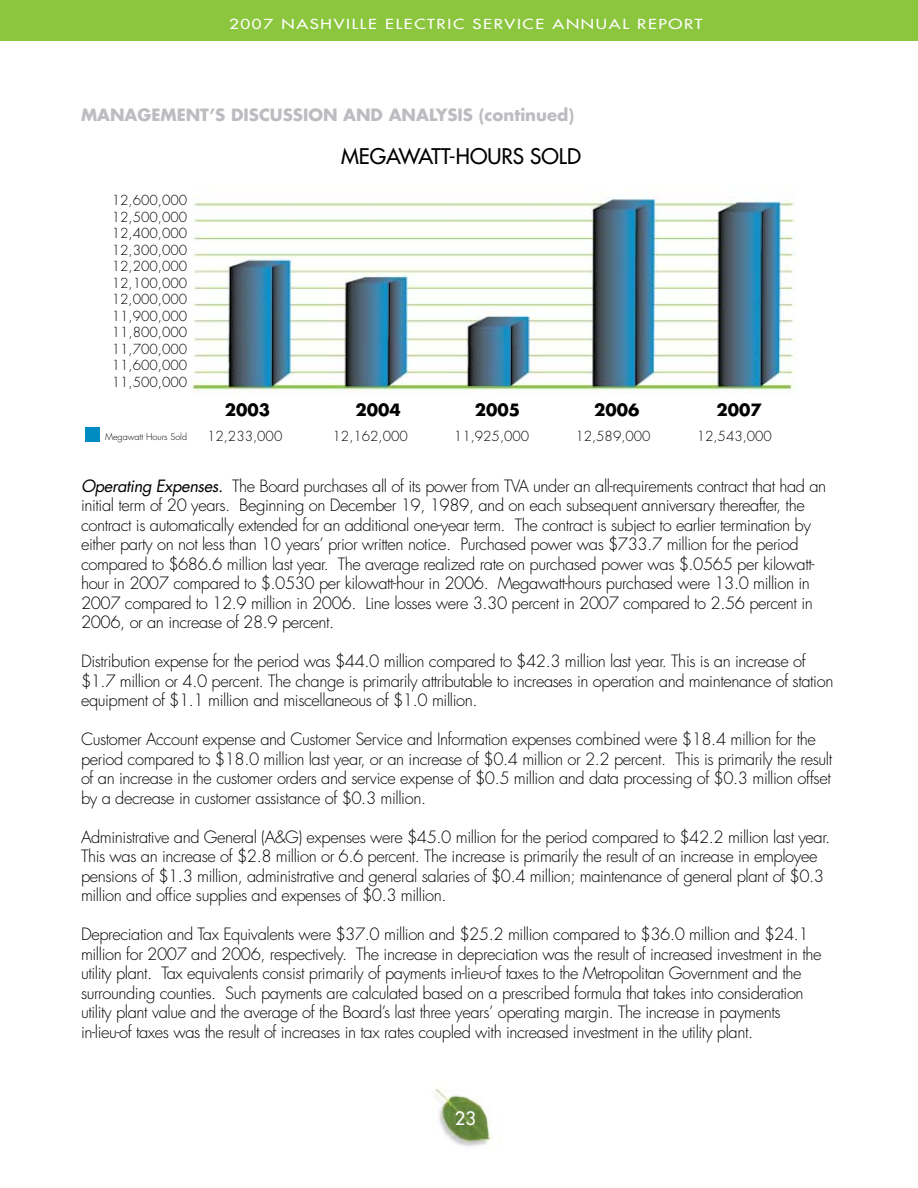
<style>
.page{position:relative;width:918px;height:1188px;background:#fff}
.page>*{position:absolute;margin:0;border:0;box-sizing:border-box;transform-origin:0 0}
.t1{font:21px "Futura";color:#000}
.t2{font:18px "Futura";color:#fff}
.t3{font:300 16.5px/19.5px "Futura";letter-spacing:-.025em;color:#000}
.t4{font:700 16.5px "Futura";color:#bcbdc0}
.t5{font:700 16.5px "Futura";color:#000}
.t6{font:300 13.5px/16.5px "Futura";color:#000;text-align:justify}
.t7{font:13.5px "Futura";letter-spacing:.1em;color:#fff;scale:1.25 1}
.t8{font:300 9px "Futura";color:#000}
.s1{font-weight:400;font-style:italic}
</style>
<div class="page">
<div style="left:0;top:0;width:918px;height:40px;background:#8cc63f"></div>
<img style="left:435px;top:1088px;width:57px;height:59px">
<div style="left:86px;top:428px;width:14px;height:14px;background:#008bc3"></div>
<img style="left:191px;top:196px;width:606px;height:197px">
<p class="t7" style="left:229px;top:15px;width:380px">2007 NASHVILLE ELECTRIC SERVICE ANNUAL REPORT</p>
<p class="t4" style="left:81px;top:104px;width:495px">MANAGEMENT’S DISCUSSION AND ANALYSIS (continued)</p>
<p class="t6" style="left:112px;top:192px;width:77px">12,600,000<br>12,500,000<br>12,400,000<br>12,300,000<br>12,200,000<br>12,100,000<br>12,000,000<br>11,900,000<br>11,800,000<br>11,700,000<br>11,600,000<br>11,500,000</p>
<p class="t1" style="left:341px;top:142px;width:241px">MEGAWATT-HOURS SOLD</p>
<p class="t5" style="left:225px;top:398px;width:47px">2003</p>
<p class="t5" style="left:355px;top:398px;width:47px">2004</p>
<p class="t5" style="left:475px;top:398px;width:47px">2005</p>
<p class="t5" style="left:594px;top:398px;width:47px">2006</p>
<p class="t5" style="left:716px;top:398px;width:47px">2007</p>
<p class="t8" style="left:105px;top:431px;width:84px">Megawatt Hours Sold</p>
<p class="t6" style="left:207px;top:428px;width:77px">12,233,000</p>
<p class="t6" style="left:333px;top:428px;width:77px">12,162,000</p>
<p class="t6" style="left:454px;top:428px;width:77px">11,925,000</p>
<p class="t6" style="left:575px;top:428px;width:77px">12,589,000</p>
<p class="t6" style="left:697px;top:428px;width:77px">12,543,000</p>
<p class="t3" style="left:81px;top:476px;width:747px"><span class="s1">Operating Expenses.</span> The Board purchases all of its power from TVA under an all-requirements contract that had an initial term of 20 years. Beginning on December 19, 1989, and on each subsequent anniversary thereafter, the contract is automatically extended for an additional one-year term. The contract is subject to earlier termination by either party on not less than 10 years’ prior written notice. Purchased power was $733.7 million for the period compared to $686.6 million last year. The average realized rate on purchased power was $.0565 per kilowatt&shy;hour in 2007 compared to $.0530 per kilowatt-hour in 2006. Megawatt-hours purchased were 13.0 million in 2007 compared to 12.9 million in 2006. Line losses were 3.30 percent in 2007 compared to 2.56 percent in 2006, or an increase of 28.9 percent.</p>
<p class="t3" style="left:81px;top:652px;width:754px">Distribution expense for the period was $44.0 million compared to $42.3 million last year. This is an increase of $1.7 million or 4.0 percent. The change is primarily attributable to increases in operation and maintenance of station equipment of $1.1 million and miscellaneous of $1.0 million.</p>
<p class="t3" style="left:81px;top:730px;width:753px">Customer Account expense and Customer Service and Information expenses combined were $18.4 million for the period compared to $18.0 million last year, or an increase of $0.4 million or 2.2 percent. This is primarily the result of an increase in the customer orders and service expense of $0.5 million and data processing of $0.3 million offset by a decrease in customer assistance of $0.3 million.</p>
<p class="t3" style="left:81px;top:827px;width:751px">Administrative and General (A&amp;G) expenses were $45.0 million for the period compared to $42.2 million last year.<br>This was an increase of $2.8 million or 6.6 percent. The increase is primarily the result of an increase in employee pensions of $1.3 million, administrative and general salaries of $0.4 million; maintenance of general plant of $0.3 million and office supplies and expenses of $0.3 million.</p>
<p class="t3" style="left:81px;top:925px;width:742px">Depreciation and Tax Equivalents were $37.0 million and $25.2 million compared to $36.0 million and $24.1 million for 2007 and 2006, respectively. The increase in depreciation was the result of increased investment in the utility plant. Tax equivalents consist primarily of payments in-lieu-of taxes to the Metropolitan Government and the surrounding counties. Such payments are calculated based on a prescribed formula that takes into consideration utility plant value and the average of the Board’s last three years’ operating margin. The increase in payments in-lieu-of taxes was the result of increases in tax rates coupled with increased investment in the utility plant.</p>
<p class="t2" style="left:455px;top:1106px;width:22px">23</p>
</div>
